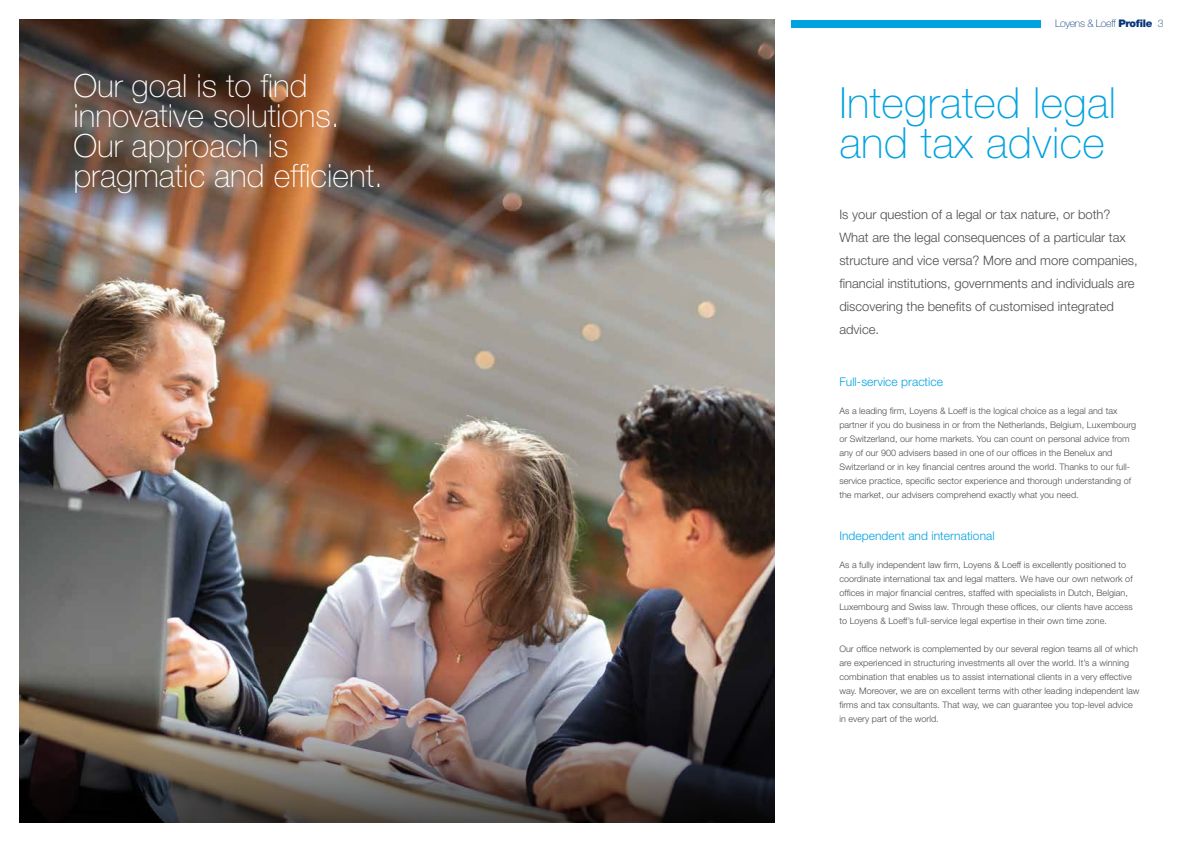
<style>
.page{position:relative;width:1191px;height:842px;background:#fff}
.page>*{position:absolute;margin:0;border:0;box-sizing:border-box;transform-origin:0 0}
.t1{font:100 43px/40px "Helvetica Neue LT Pro";letter-spacing:.01em;color:#00a2e0}
.t2{font:100 32px/30px "Helvetica Neue LT Pro";color:#fff}
.t3{font:300 13px/23px "Helvetica Neue LT Pro";color:#4d4d4f}
.t4{font:300 12px "Helvetica Neue LT Pro";letter-spacing:.005em;color:#00a2e0}
.t5{font:100 10.5px "Helvetica Neue LT Pro";letter-spacing:-.03em;color:#06357a}
.t6{font:300 9px/14px "Helvetica Neue LT Pro";letter-spacing:.005em;color:#4d4d4f}
.s1{font-weight:900}
.s2{font-size:10.4px}
</style>
<div class="page">
<div style="left:791px;top:20px;width:249px;height:7px;background:#00a2e0"></div>
<img style="left:20px;top:20px;width:754px;height:653px">
<img style="left:20px;top:673px;width:754px;height:149px">
<h2 class="t2" style="left:73px;top:70px;width:311px">Our goal is to find innovative solutions.<br>Our approach is pragmatic and efficient.</h2>
<p class="t5" style="left:1055px;top:18px;width:110px">Loyens &amp; Loeff <span class="s1">Profile</span> <span class="s2">3</span></p>
<h1 class="t1" style="left:839px;top:82px;width:278px">Integrated legal and tax advice</h1>
<p class="t3" style="left:839px;top:203px;width:300px">Is your question of a legal or tax nature, or both?<br>What are the legal consequences of a particular tax structure and vice versa? More and more companies, financial institutions, governments and individuals are discovering the benefits of customised integrated advice.</p>
<h3 class="t4" style="left:839px;top:374px;width:105px">Full-service practice</h3>
<p class="t6" style="left:839px;top:404px;width:298px">As a leading firm, Loyens &amp; Loeff is the logical choice as a legal and tax partner if you do business in or from the Netherlands, Belgium, Luxembourg or Switzerland, our home markets. You can count on personal advice from any of our 900 advisers based in one of our offices in the Benelux and Switzerland or in key financial centres around the world. Thanks to our full&shy;service practice, specific sector experience and thorough understanding of the market, our advisers comprehend exactly what you need.</p>
<h3 class="t4" style="left:839px;top:528px;width:157px">Independent and international</h3>
<p class="t6" style="left:839px;top:558px;width:295px">As a fully independent law firm, Loyens &amp; Loeff is excellently positioned to coordinate international tax and legal matters. We have our own network of offices in major financial centres, staffed with specialists in Dutch, Belgian, Luxembourg and Swiss law. Through these offices, our clients have access to Loyens &amp; Loeff’s full-service legal expertise in their own time zone.</p>
<p class="t6" style="left:839px;top:642px;width:302px">Our office network is complemented by our several region teams all of which are experienced in structuring investments all over the world. It’s a winning combination that enables us to assist international clients in a very effective way. Moreover, we are on excellent terms with other leading independent law firms and tax consultants. That way, we can guarantee you top-level advice in every part of the world.</p>
</div>
